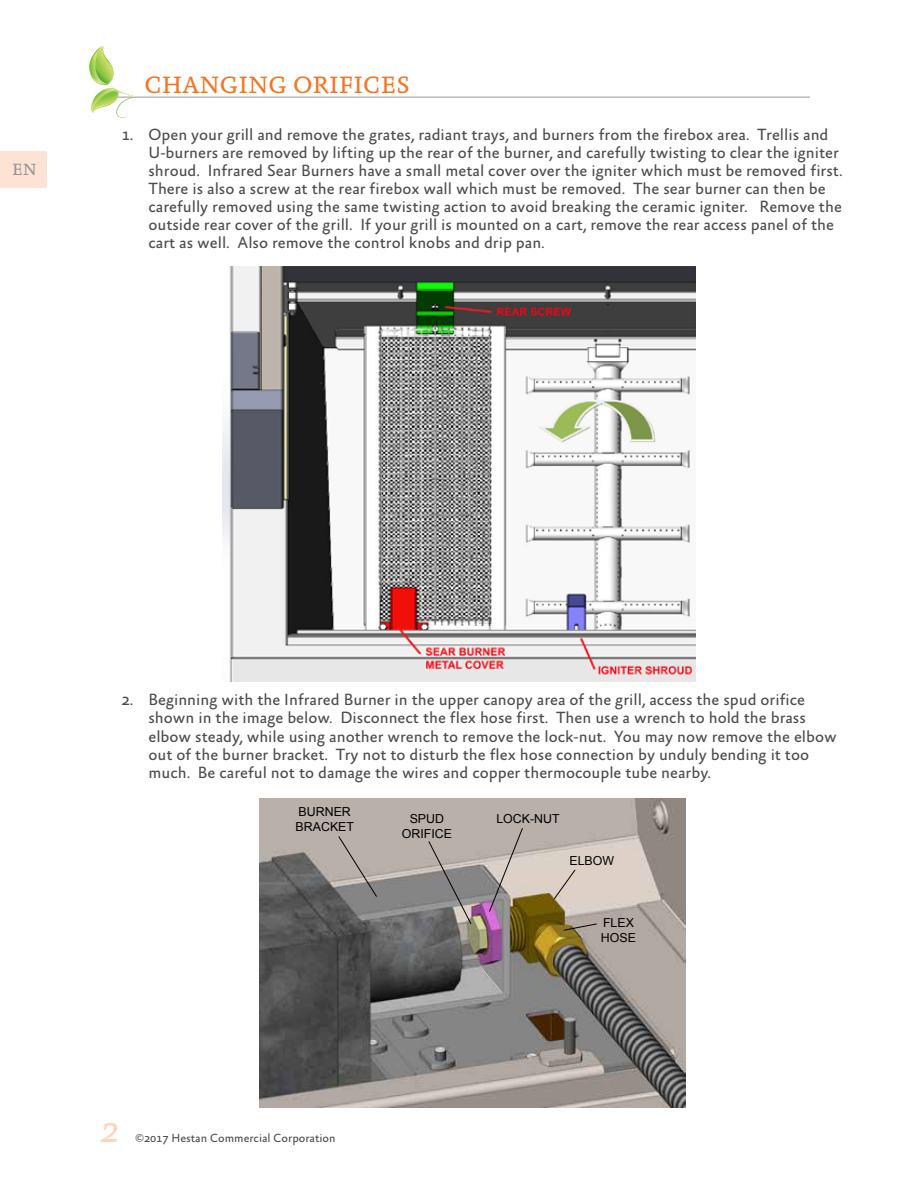
<style>
.page{position:relative;width:918px;height:1188px;background:#fff}
.page>*{position:absolute;margin:0;border:0;box-sizing:border-box;transform-origin:0 0}
.t1{font:italic 37.5px "Absara";color:#fcd6bc}
.t2{font:24px "Absara";color:#f47521}
.t3{font:16.5px/18px "Absara Sans";color:#4d4d4f}
.t4{font:16.5px "Absara";color:#939598}
.t5{font:12.45px/14.9px "Arial";color:#000}
.t6{font:12px "Absara Sans";color:#4d4d4f}
</style>
<div class="page">
<hr style="left:100px;top:96px;width:710px;height:2px;background:#babcbe">
<svg style="left:89px;top:46px;width:51px;height:72px"></svg>
<div style="left:0;top:151px;width:47px;height:36px;background:#fde3d3"></div>
<img style="left:260px;top:798px;width:425px;height:310px">
<svg style="left:488px;top:827px;width:36px;height:86px;background:#b2a89f"></svg>
<svg style="left:428px;top:840px;width:44px;height:85px;background:#979290"></svg>
<svg style="left:563px;top:923px;width:35px;height:8px"></svg>
<svg style="left:338px;top:835px;width:40px;height:63px;background:#a8a29c"></svg>
<svg style="left:553px;top:869px;width:23px;height:31px"></svg>
<img style="left:222px;top:267px;width:474px;height:414px">
<p class="t4" style="left:12px;top:160px;width:26px">EN</p>
<h2 class="t2" style="left:144px;top:71px;width:267px">CHANGING ORIFICES</h2>
<p class="t3" style="left:148px;top:126px;width:695px;text-indent:-27px">1. Open your grill and remove the grates, radiant trays, and burners from the firebox area. Trellis and U-burners are removed by lifting up the rear of the burner, and carefully twisting to clear the igniter shroud. Infrared Sear Burners have a small metal cover over the igniter which must be removed first.<br>There is also a screw at the rear firebox wall which must be removed. The sear burner can then be carefully removed using the same twisting action to avoid breaking the ceramic igniter. Remove the outside rear cover of the grill. If your grill is mounted on a cart, remove the rear access panel of the cart as well. Also remove the control knobs and drip pan.</p>
<p class="t3" style="left:148px;top:692px;width:690px;text-indent:-27px">2. Beginning with the Infrared Burner in the upper canopy area of the grill, access the spud orifice shown in the image below. Disconnect the flex hose first. Then use a wrench to hold the brass elbow steady, while using another wrench to remove the lock-nut. You may now remove the elbow out of the burner bracket. Try not to disturb the flex hose connection by unduly bending it too much. Be careful not to damage the wires and copper thermocouple tube nearby.</p>
<p class="t5" style="left:296px;top:804px;width:60px">BURNER<br>BRACKET</p>
<p class="t5" style="left:402px;top:812px;width:52px;text-align:center">SPUD<br>ORIFICE</p>
<p class="t5" style="left:496px;top:811px;width:65px">LOCK-NUT</p>
<p class="t5" style="left:569px;top:854px;width:46px">ELBOW</p>
<p class="t5" style="left:601px;top:915px;width:37px">FLEX<br>HOSE</p>
<h1 class="t1" style="left:99px;top:1107px;width:28px">2</h1>
<p class="t6" style="left:135px;top:1132px;width:202px">©2017 Hestan Commercial Corporation</p>
</div>
